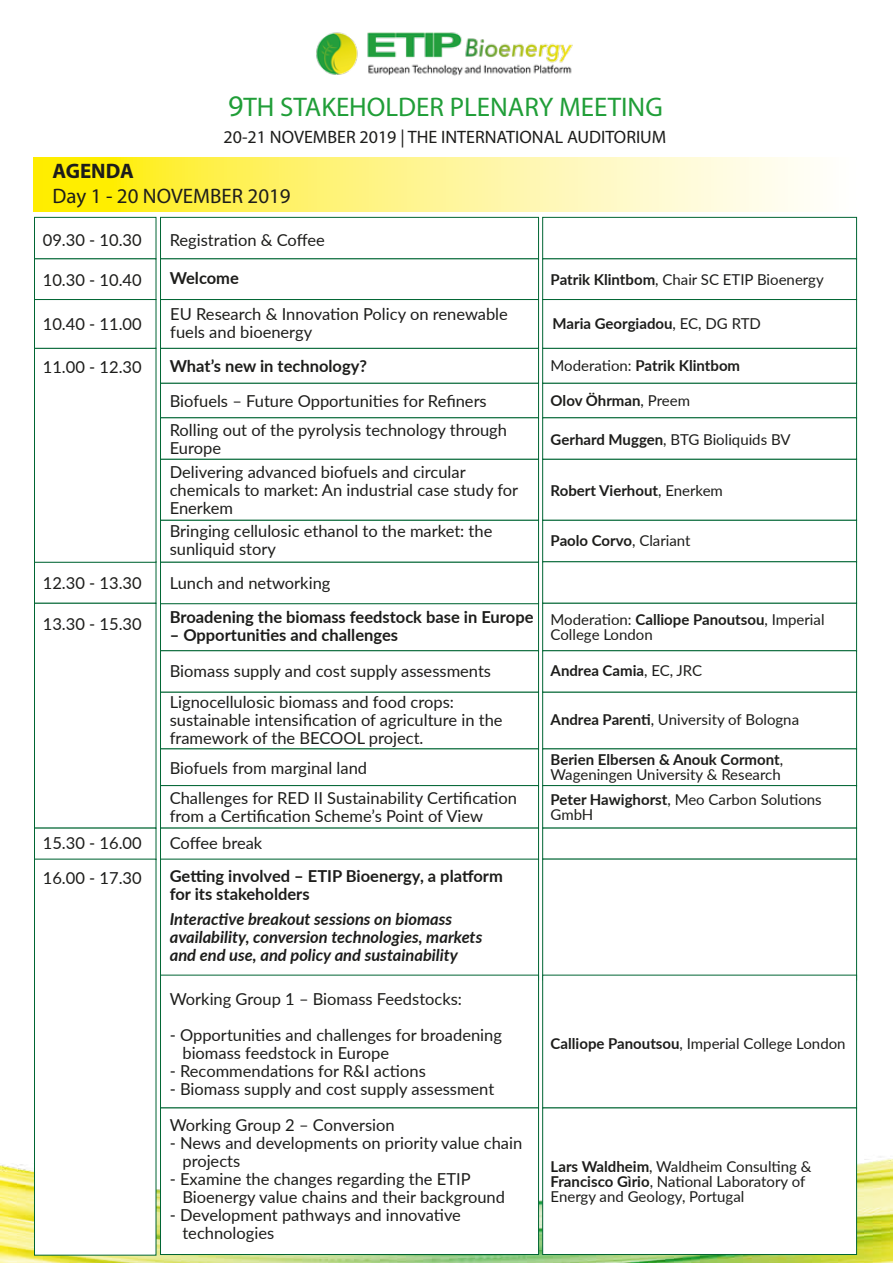
<style>
.page{position:relative;width:893px;height:1263px;background:#fff}
.page>*{position:absolute;margin:0;border:0;box-sizing:border-box;transform-origin:0 0}
.t1{font:27px "Myriad Pro";color:#209e38}
.t2{font:21px "Myriad Pro";color:#1d1d1b}
.t3{font:700 21px "Myriad Pro";color:#1d1d1b}
.t4{font:18px "Myriad Pro";color:#1d1d1b}
.t5{font:16.5px/18px "Lato";color:#1d1d1b}
.t6{font:700 16.5px/18px "Lato";color:#1d1d1b}
.t7{font:italic 700 16.5px/18px "Lato";color:#1d1d1b}
.t8{font:15px/15px "Lato";color:#1d1d1b}
.t9{font:700 15px "Lato";color:#1d1d1b}
.s1{font-size:30px}
.s2{font-weight:700}
.s3{font-weight:400}
</style>
<div class="page">
<svg style="left:33px;top:157px;width:777px;height:54px;background:#fff587"></svg>
<img style="left:0;top:1086px;width:893px;height:177px">
<img style="left:316px;top:32px;width:257px;height:44px">
<div style="left:34px;top:217px;width:122px;height:42px;background:#fff;border:1px solid #006533"></div>
<div style="left:34px;top:562px;width:122px;height:41px;background:#fff;border:1px solid #006533"></div>
<div style="left:34px;top:603px;width:122px;height:225px;background:#fff;border:1px solid #006533"></div>
<div style="left:34px;top:859px;width:122px;height:396px;background:#fff;border:1px solid #006533"></div>
<div style="left:160px;top:217px;width:379px;height:42px;background:#fff;border:1px solid #006533"></div>
<div style="left:160px;top:348px;width:379px;height:35px;background:#fff;border:1px solid #006533"></div>
<div style="left:160px;top:383px;width:379px;height:35px;background:#fff;border:1px solid #006533"></div>
<div style="left:160px;top:459px;width:379px;height:61px;background:#fff;border:1px solid #006533"></div>
<div style="left:160px;top:520px;width:379px;height:42px;background:#fff;border:1px solid #006533"></div>
<div style="left:160px;top:650px;width:379px;height:42px;background:#fff;border:1px solid #006533"></div>
<div style="left:160px;top:692px;width:379px;height:57px;background:#fff;border:1px solid #006533"></div>
<div style="left:160px;top:785px;width:379px;height:43px;background:#fff;border:1px solid #006533"></div>
<div style="left:160px;top:859px;width:379px;height:121px;background:#fff;border:1px solid #006533"></div>
<div style="left:160px;top:975px;width:379px;height:133px;background:#fff;border:1px solid #006533"></div>
<div style="left:160px;top:562px;width:379px;height:42px;background:#fff;border:1px solid #006533"></div>
<div style="left:542px;top:217px;width:315px;height:42px;background:#fff;border:1px solid #006533"></div>
<div style="left:542px;top:348px;width:315px;height:35px;background:#fff;border:1px solid #006533"></div>
<div style="left:542px;top:383px;width:315px;height:35px;background:#fff;border:1px solid #006533"></div>
<div style="left:542px;top:459px;width:315px;height:61px;background:#fff;border:1px solid #006533"></div>
<div style="left:542px;top:520px;width:315px;height:42px;background:#fff;border:1px solid #006533"></div>
<div style="left:542px;top:603px;width:315px;height:48px;background:#fff;border:1px solid #006533"></div>
<div style="left:542px;top:650px;width:315px;height:42px;background:#fff;border:1px solid #006533"></div>
<div style="left:542px;top:692px;width:315px;height:57px;background:#fff;border:1px solid #006533"></div>
<div style="left:542px;top:785px;width:315px;height:43px;background:#fff;border:1px solid #006533"></div>
<div style="left:542px;top:859px;width:315px;height:121px;background:#fff;border:1px solid #006533"></div>
<div style="left:542px;top:975px;width:315px;height:133px;background:#fff;border:1px solid #006533"></div>
<div style="left:34px;top:348px;width:122px;height:214px;background:#fff;border:1px solid #006533"></div>
<div style="left:160px;top:1108px;width:379px;height:147px;background:#fff;border:1px solid #006533"></div>
<div style="left:542px;top:1108px;width:315px;height:147px;background:#fff;border:1px solid #006533"></div>
<div style="left:34px;top:299px;width:122px;height:49px;background:#fff;border:1px solid #006533"></div>
<div style="left:160px;top:299px;width:379px;height:49px;background:#fff;border:1px solid #006533"></div>
<div style="left:542px;top:299px;width:315px;height:49px;background:#fff;border:1px solid #006533"></div>
<h1 class="t1" style="left:228px;top:90px;width:436px"><span class="s1">9</span>TH STAKEHOLDER PLENARY MEETING</h1>
<p class="t4" style="left:224px;top:126px;width:444px">20-21 NOVEMBER 2019 | THE INTERNATIONAL AUDITORIUM</p>
<p class="t3" style="left:52px;top:157px;width:83px">AGENDA</p>
<p class="t2" style="left:52px;top:183px;width:240px">Day 1 - 20 NOVEMBER 2019</p>
<p class="t5" style="left:170px;top:230px;width:157px">Registration &amp; Coffee</p>
<p class="t6" style="left:170px;top:268px;width:71px">Welcome</p>
<p class="t5" style="left:43px;top:230px;width:100px">09.30 - 10.30</p>
<p class="t5" style="left:43px;top:270px;width:100px">10.30 - 10.40</p>
<p class="t8" style="left:551px;top:271px;width:275px"><span class="s2">Patrik Klintbom</span>, Chair SC ETIP Bioenergy</p>
<p class="t5" style="left:170px;top:305px;width:339px">EU Research &amp; Innovation Policy on renewable fuels and bioenergy</p>
<p class="t5" style="left:43px;top:314px;width:100px">10.40 - 11.00</p>
<p class="t9" style="left:552px;top:312px;width:210px">Maria Georgiadou<span class="s3">, EC, DG RTD</span></p>
<p class="t5" style="left:43px;top:357px;width:100px">11.00 - 12.30</p>
<p class="t5" style="left:43px;top:573px;width:100px">12.30 - 13.30</p>
<p class="t5" style="left:43px;top:614px;width:100px">13.30 - 15.30</p>
<p class="t5" style="left:43px;top:824px;width:100px;line-height:35.2px">15.30 - 16.00<br>16.00 - 17.30</p>
<p class="t6" style="left:170px;top:356px;width:199px">What’s new in technology?</p>
<p class="t5" style="left:170px;top:385px;width:339px;line-height:29.2px">Biofuels – Future Opportunities for Refiners<br>Rolling out of the pyrolysis technology through</p>
<p class="t5" style="left:170px;top:435px;width:297px;line-height:24px">Europe<br>Delivering advanced biofuels and circular</p>
<p class="t5" style="left:170px;top:480px;width:350px">chemicals to market: An industrial case study for<br>Enerkem</p>
<p class="t5" style="left:170px;top:522px;width:324px">Bringing cellulosic ethanol to the market: the sunliquid story</p>
<p class="t5" style="left:170px;top:573px;width:162px">Lunch and networking</p>
<p class="t6" style="left:170px;top:607px;width:365px">Broadening the biomass feedstock base in Europe</p>
<p class="t6" style="left:170px;top:625px;width:230px">– Opportunities and challenges</p>
<p class="t5" style="left:170px;top:654px;width:323px;line-height:31.7px">Biomass supply and cost supply assessments<br>Lignocellulosic biomass and food crops:</p>
<p class="t5" style="left:170px;top:710px;width:334px">sustainable intensification of agriculture in the framework of the BECOOL project.</p>
<p class="t5" style="left:170px;top:752px;width:349px;line-height:29.5px">Biofuels from marginal land<br>Challenges for RED II Sustainability Certification</p>
<p class="t5" style="left:170px;top:801px;width:315px;line-height:27.2px">from a Certification Scheme’s Point of View<br>Coffee break</p>
<p class="t6" style="left:170px;top:867px;width:335px">Getting involved – ETIP Bioenergy, a platform for its stakeholders</p>
<p class="t7" style="left:170px;top:910px;width:314px">Interactive breakout sessions on biomass availability, conversion technologies, markets and end use, and policy and sustainability</p>
<p class="t5" style="left:170px;top:990px;width:294px">Working Group 1 – Biomass Feedstocks:</p>
<p class="t5" style="left:182px;top:1026px;width:321px;text-indent:-13px">- Opportunities and challenges for broadening biomass feedstock in Europe</p>
<p class="t5" style="left:170px;top:1062px;width:258px">- Recommendations for R&amp;I actions</p>
<p class="t5" style="left:170px;top:1080px;width:326px">- Biomass supply and cost supply assessment</p>
<p class="t5" style="left:170px;top:1116px;width:226px">Working Group 2 – Conversion</p>
<p class="t5" style="left:182px;top:1134px;width:341px;text-indent:-13px">- News and developments on priority value chain projects</p>
<p class="t5" style="left:182px;top:1170px;width:324px;text-indent:-13px">- Examine the changes regarding the ETIP<br>Bioenergy value chains and their background</p>
<p class="t5" style="left:182px;top:1206px;width:280px;text-indent:-13px">- Development pathways and innovative technologies</p>
<p class="t9" style="left:551px;top:355px;width:191px"><span class="s3">Moderation:</span> Patrik Klintbom</p>
<p class="t9" style="left:551px;top:389px;width:141px">Olov Öhrman<span class="s3">, Preem</span></p>
<p class="t8" style="left:551px;top:431px;width:242px"><span class="s2">Gerhard Muggen</span>, BTG Bioliquids BV</p>
<p class="t9" style="left:551px;top:479px;width:174px">Robert Vierhout<span class="s3">, Enerkem</span></p>
<p class="t9" style="left:551px;top:530px;width:141px">Paolo Corvo<span class="s3">, Clariant</span></p>
<p class="t8" style="left:551px;top:611px;width:275px">Moderation: <span class="s2">Calliope Panoutsou</span>, Imperial<br>College London</p>
<p class="t9" style="left:551px;top:660px;width:153px">Andrea Camia<span class="s3">, EC, JRC</span></p>
<p class="t8" style="left:551px;top:711px;width:250px"><span class="s2">Andrea Parenti</span>, University of Bologna</p>
<p class="t8" style="left:551px;top:752px;width:234px"><span class="s2">Berien Elbersen &amp; Anouk Cormont</span>,<br>Wageningen University &amp; Research</p>
<p class="t8" style="left:551px;top:791px;width:273px"><span class="s2">Peter Hawighorst</span>, Meo Carbon Solutions<br>GmbH</p>
<p class="t8" style="left:551px;top:1035px;width:296px"><span class="s2">Calliope Panoutsou</span>, Imperial College London</p>
<p class="t8" style="left:551px;top:1159px;width:262px"><span class="s2">Lars Waldheim</span>, Waldheim Consulting &amp;<br><span class="s2">Francisco Gìrio</span>, National Laboratory of<br>Energy and Geology, Portugal</p>
</div>
